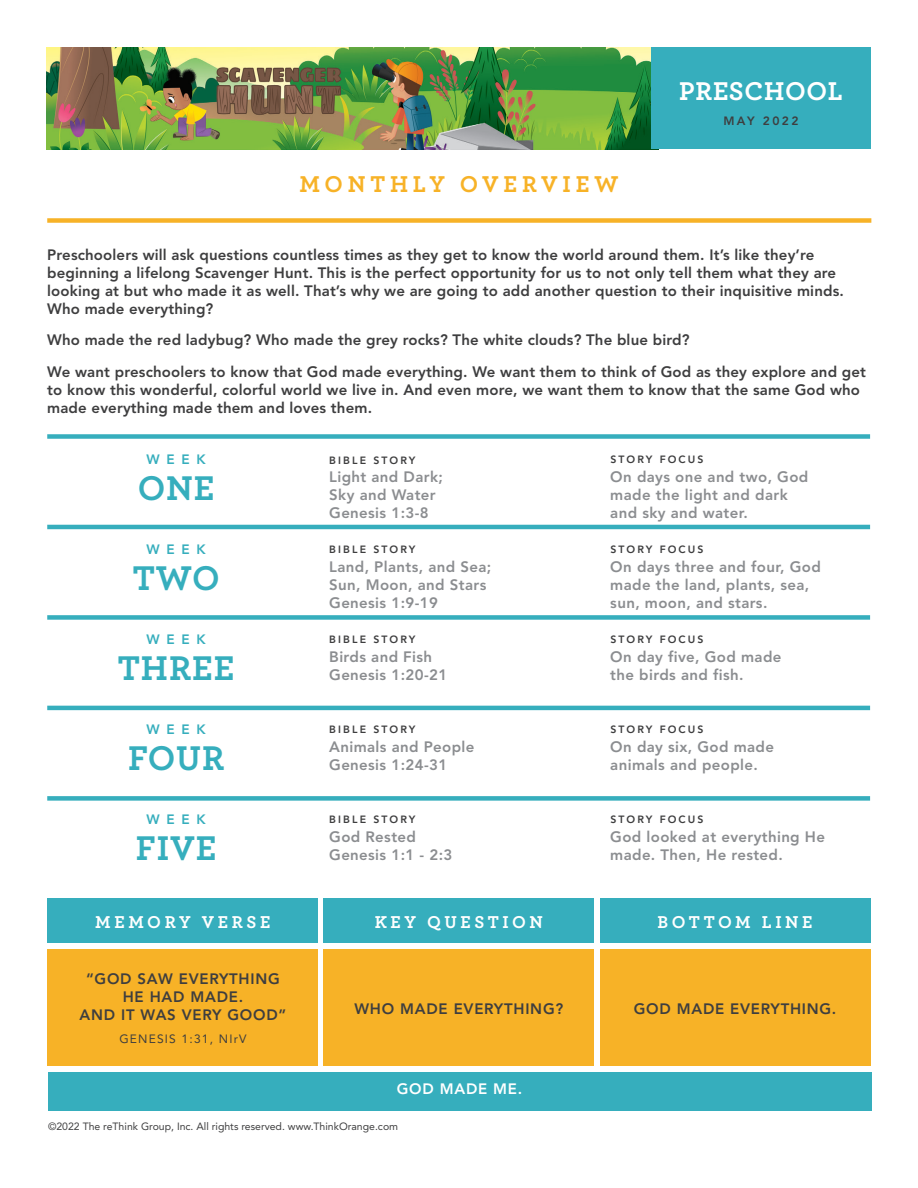
<style>
.page{position:relative;width:918px;height:1188px;background:#fff}
.page>*{position:absolute;margin:0;border:0;box-sizing:border-box;transform-origin:0 0}
.t1{font:700 36px "Archer Pro";letter-spacing:.025em;color:#36aebd}
.t2{font:700 27px "Archer Pro";letter-spacing:.025em;color:#fff}
.t3{font:700 24px "Archer Pro";letter-spacing:.2em;color:#f7b227}
.t4{font:700 18px "Archer Pro";letter-spacing:.2em;color:#fff}
.t5{font:800 15px/18px "Avenir LT Std";letter-spacing:.01em;color:#3e3e3f}
.t6{font:800 15px/18px "Avenir LT Std";letter-spacing:.025em;color:#8b8d90}
.t7{font:800 15px/18px "Avenir LT Std";letter-spacing:.05em;color:#3e3e3f;text-align:center}
.t8{font:800 15px "Avenir LT Std";letter-spacing:.05em;color:#fff}
.t9{font:800 13.5px "Avenir LT Std";letter-spacing:.5em;color:#36aebd}
.t10{font:12px "Avenir LT Std";letter-spacing:.1em;color:#3e3e3f}
.t11{font:800 12px "Avenir LT Std";letter-spacing:.2em;color:#3e3e3f}
.t12{font:800 10.5px "Avenir LT Std";letter-spacing:.2em;color:#3e3e3f}
.t13{font:10.5px "Avenir LT Std";color:#3e3e3f}
</style>
<div class="page">
<div style="left:47px;top:218px;width:824px;height:5px;background:#f7b227"></div>
<img style="left:46px;top:47px;width:605px;height:102px">
<div style="left:651px;top:47px;width:220px;height:102px;background:#36aebd"></div>
<div style="left:47px;top:434px;width:823px;height:5px;background:#36aebd"></div>
<hr style="left:47px;top:525px;width:823px;height:4px;background:#36aebd">
<div style="left:47px;top:615px;width:823px;height:5px;background:#36aebd"></div>
<hr style="left:47px;top:706px;width:823px;height:4px;background:#36aebd">
<div style="left:47px;top:796px;width:823px;height:5px;background:#36aebd"></div>
<div style="left:48px;top:898px;width:270px;height:46px;background:#36aebd"></div>
<div style="left:324px;top:898px;width:270px;height:46px;background:#36aebd"></div>
<div style="left:600px;top:898px;width:270px;height:46px;background:#36aebd"></div>
<div style="left:48px;top:1072px;width:824px;height:39px;background:#36aebd"></div>
<div style="left:48px;top:950px;width:270px;height:116px;background:#f7b227"></div>
<div style="left:324px;top:950px;width:270px;height:116px;background:#f7b227"></div>
<div style="left:600px;top:950px;width:270px;height:116px;background:#f7b227"></div>
<h2 class="t2" style="left:679px;top:69px;width:165px">PRESCHOOL</h2>
<h3 class="t3" style="left:299px;top:165px;width:321px">MONTHLY OVERVIEW</h3>
<p class="t11" style="left:723px;top:114px;width:77px">MAY 2022</p>
<p class="t5" style="left:47px;top:245px;width:798px">Preschoolers will ask questions countless times as they get to know the world around them. It’s like they’re beginning a lifelong Scavenger Hunt. This is the perfect opportunity for us to not only tell them what they are looking at but who made it as well. That’s why we are going to add another question to their inquisitive minds.<br>Who made everything?</p>
<p class="t5" style="left:47px;top:324px;width:820px;line-height:31.5px">Who made the red ladybug? Who made the grey rocks? The white clouds? The blue bird?<br>We want preschoolers to know that God made everything. We want them to think of God as they explore and get</p>
<p class="t5" style="left:47px;top:380px;width:814px">to know this wonderful, colorful world we live in. And even more, we want them to know that the same God who made everything made them and loves them.</p>
<p class="t9" style="left:147px;top:451px;width:61px">WEEK</p>
<p class="t12" style="left:329px;top:454px;width:88px">BIBLE STORY</p>
<p class="t12" style="left:610px;top:454px;width:95px">STORY FOCUS</p>
<h1 class="t1" style="left:138px;top:459px;width:78px">ONE</h1>
<p class="t6" style="left:329px;top:467px;width:115px">Light and Dark;<br>Sky and Water<br>Genesis 1:3-8</p>
<p class="t9" style="left:147px;top:541px;width:61px">WEEK</p>
<p class="t12" style="left:329px;top:544px;width:88px">BIBLE STORY</p>
<h1 class="t1" style="left:133px;top:549px;width:88px">TWO</h1>
<p class="t6" style="left:329px;top:557px;width:164px">Land, Plants, and Sea;<br>Sun, Moon, and Stars<br>Genesis 1:9-19</p>
<p class="t6" style="left:610px;top:467px;width:199px">On days one and two, God made the light and dark and sky and water.</p>
<p class="t6" style="left:610px;top:557px;width:212px">On days three and four, God made the land, plants, sea, sun, moon, and stars.</p>
<p class="t12" style="left:610px;top:544px;width:95px">STORY FOCUS</p>
<p class="t9" style="left:147px;top:631px;width:61px">WEEK</p>
<p class="t12" style="left:329px;top:634px;width:88px">BIBLE STORY</p>
<p class="t12" style="left:610px;top:634px;width:95px">STORY FOCUS</p>
<h1 class="t1" style="left:118px;top:639px;width:118px">THREE</h1>
<p class="t6" style="left:329px;top:647px;width:119px">Birds and Fish<br>Genesis 1:20-21</p>
<p class="t6" style="left:610px;top:647px;width:173px">On day five, God made the birds and fish.</p>
<p class="t9" style="left:147px;top:721px;width:61px">WEEK</p>
<p class="t12" style="left:329px;top:724px;width:88px">BIBLE STORY</p>
<p class="t12" style="left:610px;top:724px;width:95px">STORY FOCUS</p>
<h1 class="t1" style="left:128px;top:729px;width:98px">FOUR</h1>
<p class="t6" style="left:329px;top:737px;width:147px">Animals and People<br>Genesis 1:24-31</p>
<p class="t6" style="left:610px;top:737px;width:165px">On day six, God made animals and people.</p>
<p class="t9" style="left:147px;top:811px;width:61px">WEEK</p>
<p class="t12" style="left:329px;top:814px;width:88px">BIBLE STORY</p>
<p class="t12" style="left:610px;top:814px;width:95px">STORY FOCUS</p>
<h1 class="t1" style="left:136px;top:819px;width:82px">FIVE</h1>
<p class="t6" style="left:329px;top:827px;width:125px">God Rested<br>Genesis 1:1 - 2:3</p>
<p class="t6" style="left:610px;top:827px;width:216px">God looked at everything He made. Then, He rested.</p>
<p class="t4" style="left:95px;top:908px;width:177px">MEMORY VERSE</p>
<p class="t4" style="left:375px;top:908px;width:170px">KEY QUESTION</p>
<p class="t4" style="left:658px;top:908px;width:156px">BOTTOM LINE</p>
<p class="t7" style="left:80px;top:970px;width:208px">“GOD SAW EVERYTHING<br>HE HAD MADE.<br>AND IT WAS VERY GOOD”</p>
<p class="t10" style="left:119px;top:1032px;width:129px">GENESIS 1:31, NIrV</p>
<p class="t7" style="left:355px;top:1000px;width:210px">WHO MADE EVERYTHING?</p>
<p class="t7" style="left:634px;top:1000px;width:204px">GOD MADE EVERYTHING.</p>
<p class="t8" style="left:397px;top:1080px;width:127px">GOD MADE ME.</p>
<p class="t13" style="left:48px;top:1120px;width:352px">©2022 The reThink Group, Inc. All rights reserved. www.ThinkOrange.com</p>
</div>
